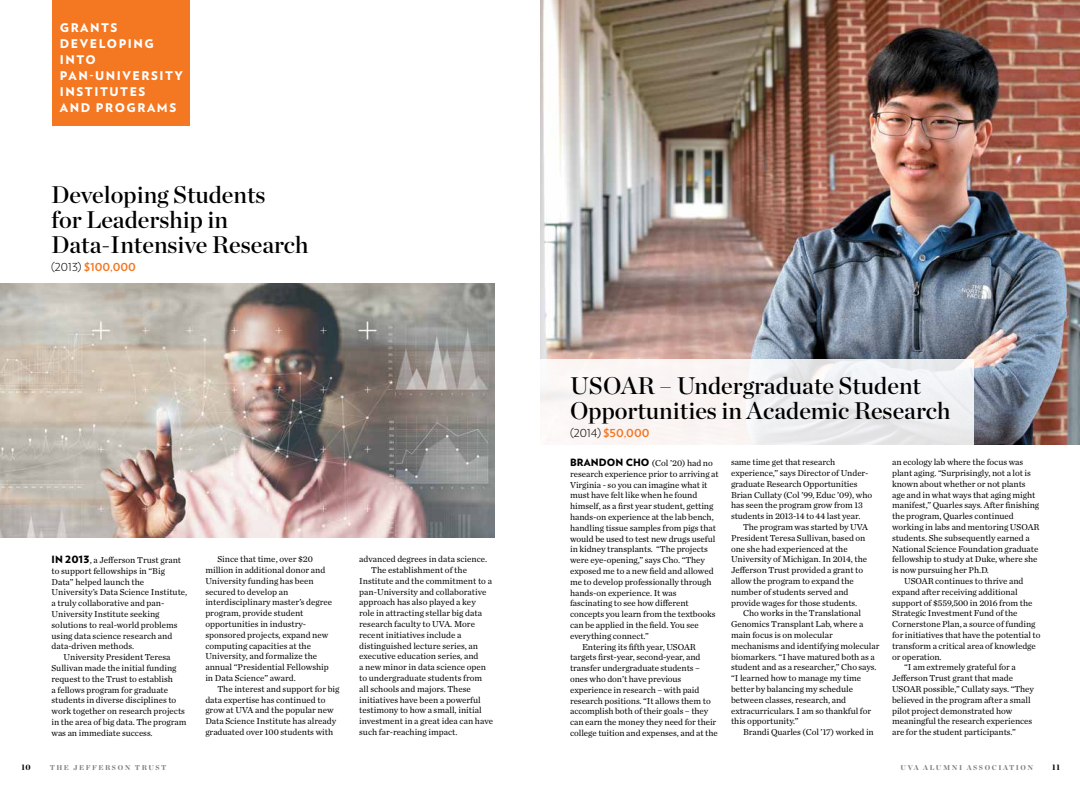
<style>
.page{position:relative;width:1080px;height:792px;background:#fff}
.page>*{position:absolute;margin:0;border:0;box-sizing:border-box;transform-origin:0 0}
.t1{font:24px/25px "Chronicle Display Semi";color:#000}
.t2{font:900 12px/16px "Verlag";letter-spacing:.13em;color:#fff}
.t3{font:700 11px "Verlag";color:#f47721}
.t4{font:9px/10.8px "Chronicle Text G1";letter-spacing:-.005em;color:#000}
.t5{font:900 8px "Chronicle Display";color:#000}
.t6{font:900 7px "Chronicle Display";letter-spacing:.22em;color:#7c7e81}
.s1{font-weight:300;color:#000}
.s2{font-family:"Verlag";font-weight:900;font-size:10px}
</style>
<div class="page">
<img style="left:540px;top:0;width:540px;height:444px">
<svg style="left:540px;top:360px;width:433px;height:85px;fill:#f5f3f3"></svg>
<img style="left:0;top:283px;width:495px;height:254px">
<div style="left:52px;top:0;width:138px;height:125px;background:#f47721"></div>
<h2 class="t2" style="left:60px;top:19px;width:125px">GRANTS<br>DEVELOPING<br>INTO<br>PAN-UNIVERSITY<br>INSTITUTES<br>AND PROGRAMS</h2>
<h1 class="t1" style="left:51px;top:180px;width:259px">Developing Students<br>for Leadership in<br>Data-Intensive Research</h1>
<p class="t3" style="left:51px;top:258px;width:86px"><span class="s1">(2013)</span> $100,000</p>
<p class="t4" style="left:52px;top:554px;width:131px"><span class="s2">IN 2013</span>, a Jefferson Trust grant</p>
<p class="t4" style="left:52px;top:565px;width:115px">to support fellowships in “Big</p>
<p class="t4" style="left:52px;top:576px;width:94px">Data” helped launch the</p>
<p class="t4" style="left:52px;top:586px;width:137px">University’s Data Science Institute,</p>
<p class="t4" style="left:52px;top:597px;width:114px">a truly collaborative and pan-</p>
<p class="t4" style="left:52px;top:608px;width:109px">University Institute seeking</p>
<p class="t4" style="left:52px;top:619px;width:128px">solutions to real-world problems</p>
<p class="t4" style="left:52px;top:630px;width:122px">using data science research and</p>
<p class="t4" style="left:52px;top:640px;width:84px">data-driven methods.</p>
<p class="t4" style="left:64px;top:651px;width:108px">University President Teresa</p>
<p class="t4" style="left:52px;top:662px;width:126px">Sullivan made the initial funding</p>
<p class="t4" style="left:52px;top:673px;width:123px">request to the Trust to establish</p>
<p class="t4" style="left:52px;top:684px;width:118px">a fellows program for graduate</p>
<p class="t4" style="left:52px;top:694px;width:126px">students in diverse disciplines to</p>
<p class="t4" style="left:52px;top:705px;width:135px">work together on research projects</p>
<p class="t4" style="left:52px;top:716px;width:137px">in the area of big data. The program</p>
<p class="t4" style="left:52px;top:727px;width:103px">was an immediate success.</p>
<p class="t4" style="left:205px;top:553px;width:128px;text-indent:12px">Since that time, over $20 million in additional donor and<br>University funding has been secured to develop an interdisciplinary master’s degree program, provide student opportunities in industry&shy;sponsored projects, expand new computing capacities at the<br>University, and formalize the annual “Presidential Fellowship in Data Science” award.</p>
<p class="t4" style="left:205px;top:683px;width:136px;text-indent:12px">The interest and support for big data expertise has continued to grow at UVA and the popular new<br>Data Science Institute has already graduated over 100 students with</p>
<p class="t4" style="left:359px;top:553px;width:130px">advanced degrees in data science.</p>
<p class="t4" style="left:371px;top:564px;width:97px">The establishment of the</p>
<p class="t4" style="left:359px;top:575px;width:134px">Institute and the commitment to a</p>
<p class="t4" style="left:359px;top:586px;width:129px">pan-University and collaborative</p>
<p class="t4" style="left:359px;top:596px;width:118px">approach has also played a key</p>
<p class="t4" style="left:359px;top:607px;width:124px">role in attracting stellar big data</p>
<p class="t4" style="left:359px;top:618px;width:117px">research faculty to UVA. More</p>
<p class="t4" style="left:359px;top:629px;width:104px">recent initiatives include a</p>
<p class="t4" style="left:359px;top:640px;width:120px">distinguished lecture series, an</p>
<p class="t4" style="left:359px;top:650px;width:121px">executive education series, and</p>
<p class="t4" style="left:359px;top:661px;width:128px">a new minor in data science open</p>
<p class="t4" style="left:359px;top:672px;width:125px">to undergraduate students from</p>
<p class="t4" style="left:359px;top:683px;width:113px">all schools and majors. These</p>
<p class="t4" style="left:359px;top:694px;width:123px">initiatives have been a powerful</p>
<p class="t4" style="left:359px;top:704px;width:124px">testimony to how a small, initial</p>
<p class="t4" style="left:359px;top:715px;width:135px">investment in a great idea can have</p>
<p class="t4" style="left:359px;top:726px;width:100px">such far-reaching impact.</p>
<h1 class="t1" style="left:570px;top:371px;width:382px">USOAR – Undergraduate Student<br>Opportunities in Academic Research</h1>
<p class="t3" style="left:570px;top:424px;width:81px"><span class="s1">(2014)</span> $50,000</p>
<p class="t4" style="left:570px;top:457px;width:144px"><span class="s2">BRANDON CHO</span> (Col ’20) had no</p>
<p class="t4" style="left:570px;top:468px;width:150px">research experience prior to arriving at</p>
<p class="t4" style="left:570px;top:479px;width:139px">Virginia - so you can imagine what it</p>
<p class="t4" style="left:570px;top:489px;width:129px">must have felt like when he found</p>
<p class="t4" style="left:570px;top:500px;width:145px">himself, as a first year student, getting</p>
<p class="t4" style="left:570px;top:511px;width:145px">hands-on experience at the lab bench,</p>
<p class="t4" style="left:570px;top:522px;width:147px">handling tissue samples from pigs that</p>
<p class="t4" style="left:570px;top:533px;width:147px">would be used to test new drugs useful</p>
<p class="t4" style="left:570px;top:543px;width:139px">in kidney transplants. “The projects</p>
<p class="t4" style="left:570px;top:554px;width:136px">were eye-opening,” says Cho. “They</p>
<p class="t4" style="left:570px;top:565px;width:145px">exposed me to a new field and allowed</p>
<p class="t4" style="left:570px;top:576px;width:143px">me to develop professionally through</p>
<p class="t4" style="left:570px;top:587px;width:108px">hands-on experience. It was</p>
<p class="t4" style="left:570px;top:597px;width:120px">fascinating to see how different</p>
<p class="t4" style="left:570px;top:608px;width:147px">concepts you learn from the textbooks</p>
<p class="t4" style="left:570px;top:619px;width:130px">can be applied in the field. You see</p>
<p class="t4" style="left:570px;top:630px;width:81px">everything connect.”</p>
<p class="t4" style="left:582px;top:641px;width:115px">Entering its fifth year, USOAR</p>
<p class="t4" style="left:570px;top:651px;width:132px">targets first-year, second-year, and</p>
<p class="t4" style="left:570px;top:662px;width:132px">transfer undergraduate students –</p>
<p class="t4" style="left:570px;top:673px;width:113px">ones who don’t have previous</p>
<p class="t4" style="left:570px;top:684px;width:131px">experience in research – with paid</p>
<p class="t4" style="left:570px;top:695px;width:142px">research positions. “It allows them to</p>
<p class="t4" style="left:570px;top:705px;width:140px">accomplish both of their goals – they</p>
<p class="t4" style="left:570px;top:716px;width:148px">can earn the money they need for their</p>
<p class="t4" style="left:570px;top:727px;width:149px">college tuition and expenses, and at the</p>
<p class="t4" style="left:892px;top:456px;width:133px">an ecology lab where the focus was</p>
<p class="t4" style="left:892px;top:467px;width:140px">plant aging. “Surprisingly, not a lot is</p>
<p class="t4" style="left:892px;top:478px;width:135px">known about whether or not plants</p>
<p class="t4" style="left:892px;top:489px;width:145px">age and in what ways that aging might</p>
<p class="t4" style="left:892px;top:499px;width:149px">manifest,” Quarles says. After finishing</p>
<p class="t4" style="left:892px;top:510px;width:123px">the program, Quarles continued</p>
<p class="t4" style="left:892px;top:521px;width:149px">working in labs and mentoring USOAR</p>
<p class="t4" style="left:892px;top:532px;width:139px">students. She subsequently earned a</p>
<p class="t4" style="left:892px;top:543px;width:148px">National Science Foundation graduate</p>
<p class="t4" style="left:892px;top:553px;width:147px">fellowship to study at Duke, where she</p>
<p class="t4" style="left:892px;top:564px;width:98px">is now pursuing her Ph.D.</p>
<p class="t4" style="left:904px;top:575px;width:121px">USOAR continues to thrive and</p>
<p class="t4" style="left:892px;top:586px;width:127px">expand after receiving additional</p>
<p class="t4" style="left:892px;top:597px;width:142px">support of $559,500 in 2016 from the</p>
<p class="t4" style="left:892px;top:607px;width:127px">Strategic Investment Fund of the</p>
<p class="t4" style="left:892px;top:618px;width:145px">Cornerstone Plan, a source of funding</p>
<p class="t4" style="left:892px;top:629px;width:150px">for initiatives that have the potential to</p>
<p class="t4" style="left:892px;top:640px;width:145px">transform a critical area of knowledge</p>
<p class="t4" style="left:892px;top:651px;width:51px">or operation.</p>
<p class="t4" style="left:904px;top:661px;width:113px">“I am extremely grateful for a</p>
<p class="t4" style="left:892px;top:672px;width:123px">Jefferson Trust grant that made</p>
<p class="t4" style="left:892px;top:683px;width:143px">USOAR possible,” Cullaty says. “They</p>
<p class="t4" style="left:892px;top:694px;width:140px">believed in the program after a small</p>
<p class="t4" style="left:892px;top:705px;width:122px">pilot project demonstrated how</p>
<p class="t4" style="left:892px;top:715px;width:142px">meaningful the research experiences</p>
<p class="t4" style="left:892px;top:726px;width:125px">are for the student participants.”</p>
<p class="t4" style="left:731px;top:456px;width:143px">same time get that research experience,” says Director of Under&shy;graduate Research Opportunities Brian Cullaty (Col ’99, Educ ’09), who has seen the program grow from 13 students in 2013-14 to 44 last year.</p>
<p class="t4" style="left:731px;top:521px;width:139px;text-indent:12px">The program was started by UVA<br>President Teresa Sullivan, based on one she had experienced at the<br>University of Michigan. In 2014, the<br>Jefferson Trust provided a grant to allow the program to expand the number of students served and provide wages for those students.</p>
<p class="t4" style="left:731px;top:607px;width:150px;text-indent:12px">Cho works in the Translational<br>Genomics Transplant Lab, where a main focus is on molecular mechanisms and identifying molecular biomarkers. “I have matured both as a student and as a researcher,” Cho says. “I learned how to manage my time better by balancing my schedule between classes, research, and extracurriculars. I am so thankful for this opportunity.”</p>
<p class="t4" style="left:743px;top:726px;width:132px">Brandi Quarles (Col ’17) worked in</p>
<p class="t5" style="left:21px;top:760px;width:11px">10</p>
<p class="t6" style="left:50px;top:761px;width:118px">THE JEFFERSON TRUST</p>
<p class="t6" style="left:900px;top:761px;width:134px">UVA ALUMNI ASSOCIATION</p>
<p class="t5" style="left:1052px;top:760px;width:9px">11</p>
</div>
